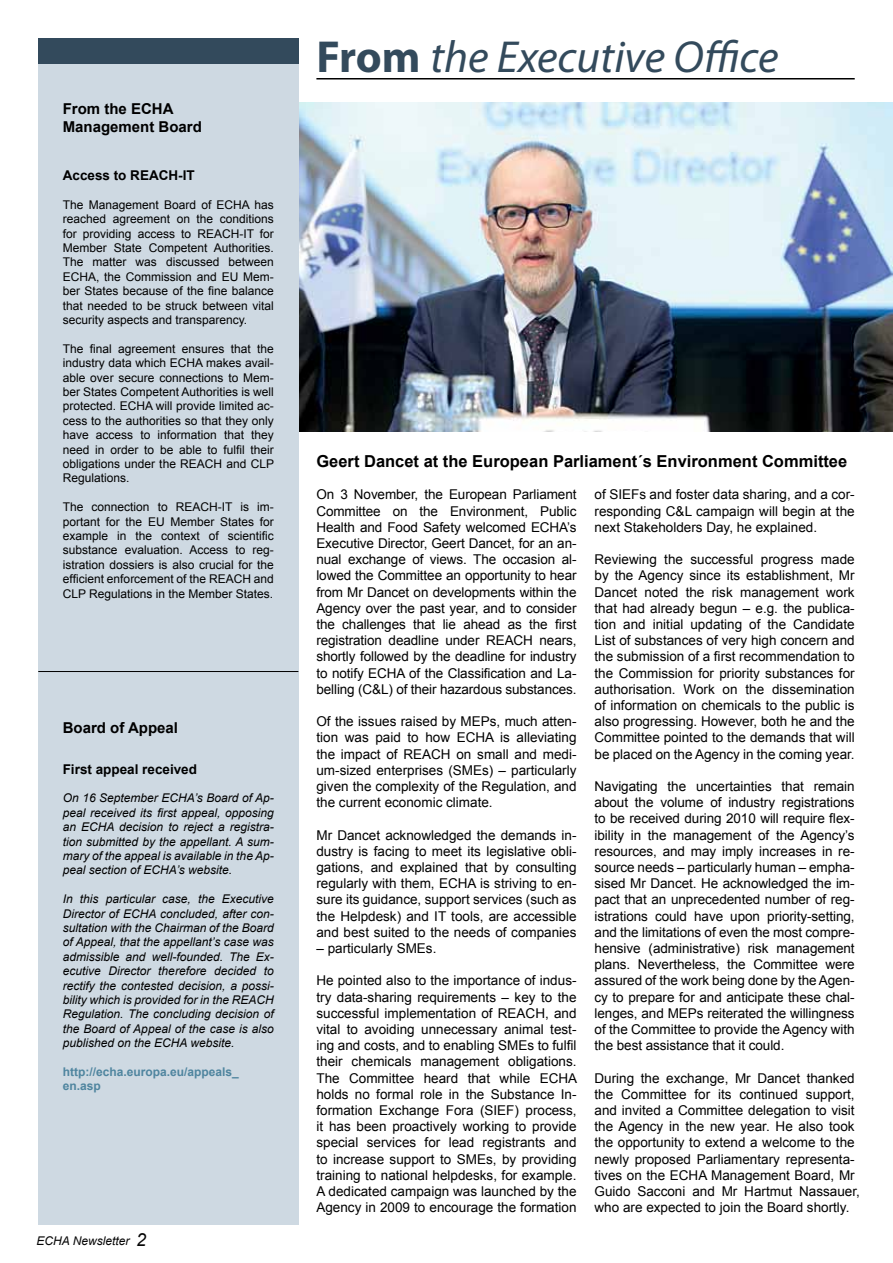
<style>
.page{position:relative;width:893px;height:1263px;background:#fff}
.page>*{position:absolute;margin:0;border:0;box-sizing:border-box;transform-origin:0 0}
.t1{font:italic 45px "Myriad Pro";color:#334a5c}
.t2{font:700 16.5px "Arial";color:#000}
.t3{font:700 15px/18px "Arial";color:#000}
.t4{font:13.5px/16.2px "Arial";color:#000;text-align:justify}
.t5{font:700 13.5px "Arial";color:#000}
.t6{font:12px/14.4px "Arial";color:#000;text-align:justify}
.t7{font:italic 12px/14.4px "Arial";color:#000;text-align:justify}
.t8{font:700 12px/14.4px "Arial";color:#4f859f}
.t9{font:italic 12px "Arial";color:#060606}
.s1{font-size:18px}
.s2{font-weight:700;font-style:normal}
.s3{font-style:inherit}
</style>
<div class="page">
<hr style="left:316px;top:78px;width:539px;height:2px;background:#000">
<div style="left:38px;top:38px;width:260px;height:1187px;background:#ced9e2"></div>
<div style="left:38px;top:38px;width:260px;height:26px;background:#334a5c"></div>
<hr style="left:38px;top:671px;width:260px;height:1px;background:#000">
<img style="left:299px;top:103px;width:594px;height:329px">
<p class="t3" style="left:63px;top:100px;width:141px">From the ECHA<br>Management Board</p>
<p class="t5" style="left:63px;top:166px;width:134px">Access to REACH-IT</p>
<p class="t6" style="left:63px;top:197px;width:213px">The Management Board of ECHA has reached agreement on the conditions for providing access to REACH-IT for Member State Competent Authorities.<br>The matter was discussed between ECHA, the Commission and EU Mem&shy;ber States because of the fine balance that needed to be struck between vital security aspects and transparency.</p>
<p class="t6" style="left:63px;top:341px;width:213px">The final agreement ensures that the industry data which ECHA makes avail&shy;able over secure connections to Mem&shy;ber States Competent Authorities is well protected. ECHA will provide limited ac&shy;cess to the authorities so that they only have access to information that they need in order to be able to fulfil their obligations under the REACH and CLP Regulations.</p>
<p class="t6" style="left:63px;top:500px;width:213px">The connection to REACH-IT is im&shy;portant for the EU Member States for example in the context of scientific substance evaluation. Access to reg&shy;istration dossiers is also crucial for the efficient enforcement of the REACH and CLP Regulations in the Member States.</p>
<p class="t3" style="left:63px;top:720px;width:117px">Board of Appeal</p>
<p class="t5" style="left:63px;top:760px;width:136px">First appeal received</p>
<p class="t7" style="left:63px;top:791px;width:213px">On 16 September ECHA’s Board of Ap&shy;peal received its first appeal, opposing an ECHA decision to reject a registra&shy;tion submitted by the appellant. A sum&shy;mary of the appeal is available in the Ap&shy;peal section of ECHA’s website.</p>
<p class="t7" style="left:63px;top:892px;width:213px">In this particular case, the Executive Director of ECHA concluded, after con&shy;sultation with the Chairman of the Board of Appeal, that the appellant’s case was admissible and well-founded. The Ex&shy;ecutive Director therefore decided to rectify the contested decision, a possi&shy;bility which is provided for in the REACH Regulation. The concluding decision of the Board of Appeal of the case is also published on the ECHA website.</p>
<p class="t8" style="left:63px;top:1065px;width:178px">http://echa.europa.eu/appeals_ en.asp</p>
<p class="t9" style="left:37px;top:1232px;width:111px">ECHA Newsletter <span class="s1">2</span></p>
<h1 class="t1" style="left:316px;top:29px;width:463px"><span class="s2">From</span> the Executive Office</h1>
<p class="t2" style="left:316px;top:451px;width:532px">Geert Dancet at the European Parliament´s Environment Committee</p>
<p class="t4" style="left:316px;top:487px;width:262px">On 3 November, the European Parliament Committee on the Environment, Public Health and Food Safety welcomed ECHA’s Executive Director, Geert Dancet, for an an&shy;nual exchange of views. The occasion al&shy;lowed the Committee an opportunity to hear from Mr Dancet on developments within the Agency over the past year, and to consider the challenges that lie ahead as the first registration deadline under REACH nears, shortly followed by the deadline for industry to notify ECHA of the Classification and La&shy;belling (C&amp;L) of their hazardous substances.</p>
<p class="t4" style="left:316px;top:713px;width:262px">Of the issues raised by MEPs, much atten&shy;tion was paid to how ECHA is alleviating the impact of REACH on small and medi&shy;um-sized enterprises (SMEs) – particularly given the complexity of the Regulation, and the current economic climate.</p>
<p class="t4" style="left:316px;top:827px;width:262px">Mr Dancet acknowledged the demands in&shy;dustry is facing to meet its legislative obli&shy;gations, and explained that by consulting regularly with them, ECHA is striving to en&shy;sure its guidance, support services (such as the Helpdesk) and IT tools, are accessible and best suited to the needs of companies</p>
<p class="t4" style="left:316px;top:940px;width:122px">– particularly SMEs.</p>
<p class="t4" style="left:316px;top:973px;width:262px">He pointed also to the importance of indus&shy;try data-sharing requirements – key to the successful implementation of REACH, and vital to avoiding unnecessary animal test&shy;ing and costs, and to enabling SMEs to fulfil their chemicals management obligations.<br>The Committee heard that while ECHA holds no formal role in the Substance In&shy;formation Exchange Fora (SIEF) process, it has been proactively working to provide special services for lead registrants and to increase support to SMEs, by providing training to national helpdesks, for example.<br>A dedicated campaign was launched by the Agency in 2009 to encourage the formation</p>
<p class="t4" style="left:595px;top:487px;width:262px">of SIEFs and foster data sharing, and a cor&shy;responding C&amp;L campaign will begin at the next Stakeholders Day, he explained.</p>
<p class="t4" style="left:595px;top:551px;width:262px">Reviewing the successful progress made by the Agency since its establishment, Mr Dancet noted the risk management work that had already begun – e.g. the publica&shy;tion and initial updating of the Candidate List of substances of very high concern and the submission of a first recommendation to the Commission for priority substances for authorisation. Work on the dissemination of information on chemicals to the public is also progressing. However, both he and the Committee pointed to the demands that will be placed on the Agency in the coming year.</p>
<p class="t4" style="left:595px;top:778px;width:262px">Navigating the uncertainties that remain about the volume of industry registrations to be received during 2010 will require flex&shy;ibility in the management of the Agency’s resources, and may imply increases in re&shy;source needs – particularly human – empha&shy;sised Mr Dancet. He acknowledged the im&shy;pact that an unprecedented number of reg&shy;istrations could have upon priority-setting, and the limitations of even the most compre&shy;hensive (administrative) risk management plans. Nevertheless, the Committee were assured of the work being done by the Agen&shy;cy to prepare for and anticipate these chal&shy;lenges, and MEPs reiterated the willingness of the Committee to provide the Agency with the best assistance that it could.</p>
<p class="t4" style="left:595px;top:1070px;width:267px;text-align:left">During the exchange, Mr Dancet thanked the Committee for its continued support, and invited a Committee delegation to visit the Agency in the new year. He also took the opportunity to extend a welcome to the newly proposed Parliamentary representa&shy;tives on the ECHA Management Board, Mr Guido Sacconi and Mr H<span class="s3">artmut</span> Nassauer, who are expected to join the Board shortly.</p>
</div>
